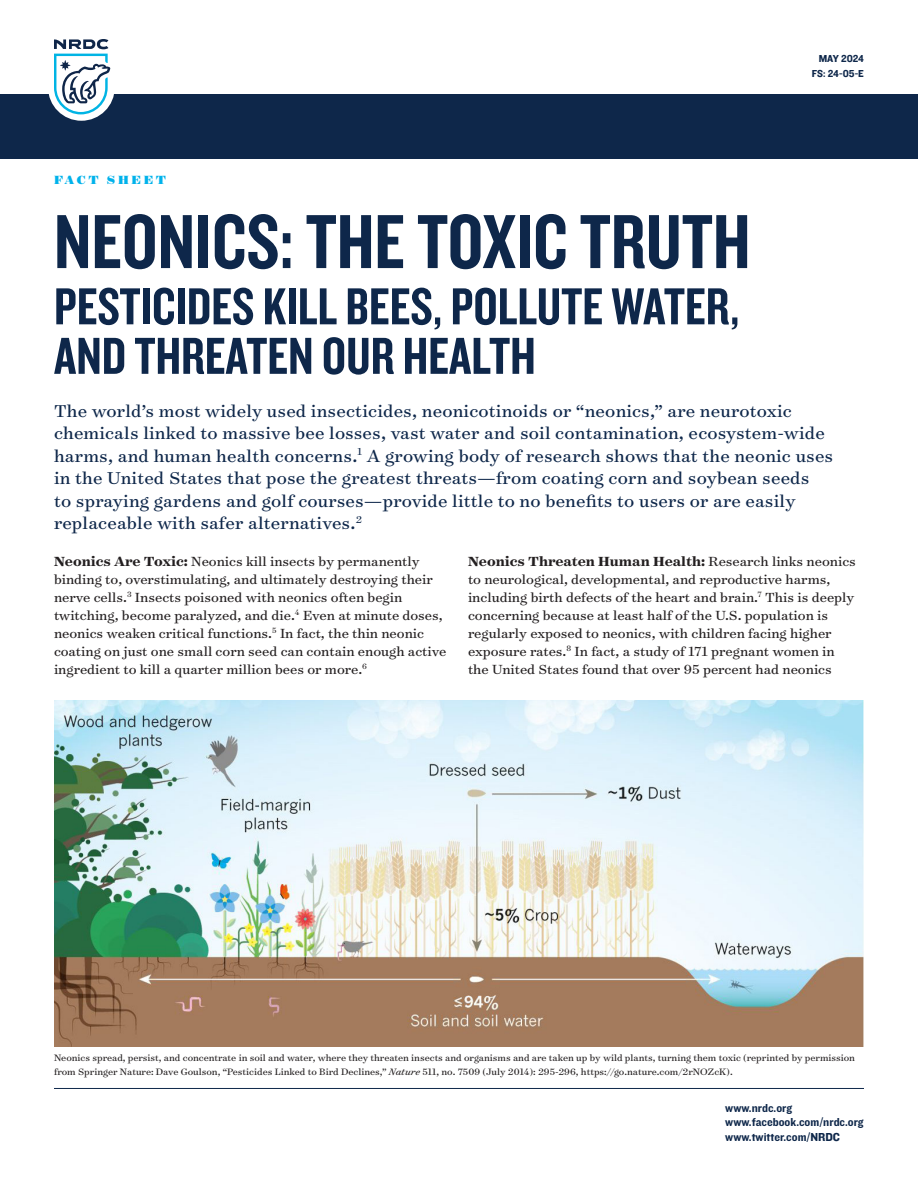
<style>
.page{position:relative;width:918px;height:1188px;background:#fff}
.page>*{position:absolute;margin:0;border:0;box-sizing:border-box;transform-origin:0 0}
.t1{font:79.5px "Knockout 49 Liteweight";color:#0e274a}
.t2{font:54px/49.5px "Knockout 49 Liteweight";color:#0e274a}
.t3{font:19.5px/22.5px "Surveyor Text";letter-spacing:.01em;color:#0e274a}
.t4{font:15px/18px "Surveyor Text";color:#231f20}
.t5{font:900 13.5px "Surveyor Display";letter-spacing:.195em;color:#00b2eb}
.t6{font:12px/14.4px "Knockout 51 Middleweight";color:#0e274a}
.t7{font:10.5px/13.5px "Surveyor Text";color:#231f20}
.t8{font:10.5px/15px "Knockout 51 Middleweight";color:#0e274a;text-align:right}
.s1{font-weight:700}
.s2{font-style:italic}
</style>
<div class="page">
<img style="left:54px;top:701px;width:810px;height:346px">
<div style="left:0;top:94px;width:918px;height:65px;background:#0e274a"></div>
<div style="left:48px;top:26px;width:67px;height:95px;background:#fff;border-radius:33px"></div>
<svg style="left:54px;top:39px;width:56px;height:75px"></svg>
<hr style="left:54px;top:1088px;width:810px;height:1px;background:#0e274a">
<p class="t5" style="left:54px;top:171px;width:113px">FACT SHEET</p>
<h1 class="t1" style="left:54px;top:191px;width:698px">NEONICS: THE TOXIC TRUTH</h1>
<h2 class="t2" style="left:54px;top:280px;width:687px">PESTICIDES KILL BEES, POLLUTE WATER,<br>AND THREATEN OUR HEALTH</h2>
<p class="t8" style="left:812px;top:51px;width:54px">MAY 2024<br>FS: 24-05-E</p>
<p class="t3" style="left:54px;top:399px;width:781px">The world’s most widely used insecticides, neonicotinoids or “neonics,” are neurotoxic chemicals linked to massive bee losses, vast water and soil contamination, ecosystem-wide harms, and human health concerns.<sup>1</sup> A growing body of research shows that the neonic uses in the United States that pose the greatest threats—from coating corn and soybean seeds<br>to spraying gardens and golf courses—provide little to no benefits to users or are easily replaceable with safer alternatives.<sup>2</sup></p>
<p class="t4" style="left:54px;top:551px;width:394px"><span class="s1">Neonics Are Toxic:</span> Neonics kill insects by permanently binding to, overstimulating, and ultimately destroying their nerve cells.<sup>3</sup> Insects poisoned with neonics often begin twitching, become paralyzed, and die.<sup>4</sup> Even at minute doses, neonics weaken critical functions.<sup>5</sup> In fact, the thin neonic coating on just one small corn seed can contain enough active ingredient to kill a quarter million bees or more.<sup>6</sup></p>
<p class="t4" style="left:468px;top:551px;width:389px"><span class="s1">Neonics Threaten Human Health:</span> Research links neonics to neurological, developmental, and reproductive harms, including birth defects of the heart and brain.<sup>7</sup> This is deeply concerning because at least half of the U.S. population is regularly exposed to neonics, with children facing higher exposure rates.<sup>8</sup> In fact, a study of 171 pregnant women in the United States found that over 95 percent had neonics</p>
<p class="t7" style="left:54px;top:1051px;width:803px">Neonics spread, persist, and concentrate in soil and water, where they threaten insects and organisms and are taken up by wild plants, turning them toxic (reprinted by permission from Springer Nature: Dave Goulson, “Pesticides Linked to Bird Declines,” <span class="s2">Nature</span> 511, no. 7509 (July 2014): 295-296, https://go.nature.com/2rNOZcK).</p>
<p class="t6" style="left:725px;top:1100px;width:140px">www.nrdc.org www.facebook.com/nrdc.org www.twitter.com/NRDC</p>
</div>
